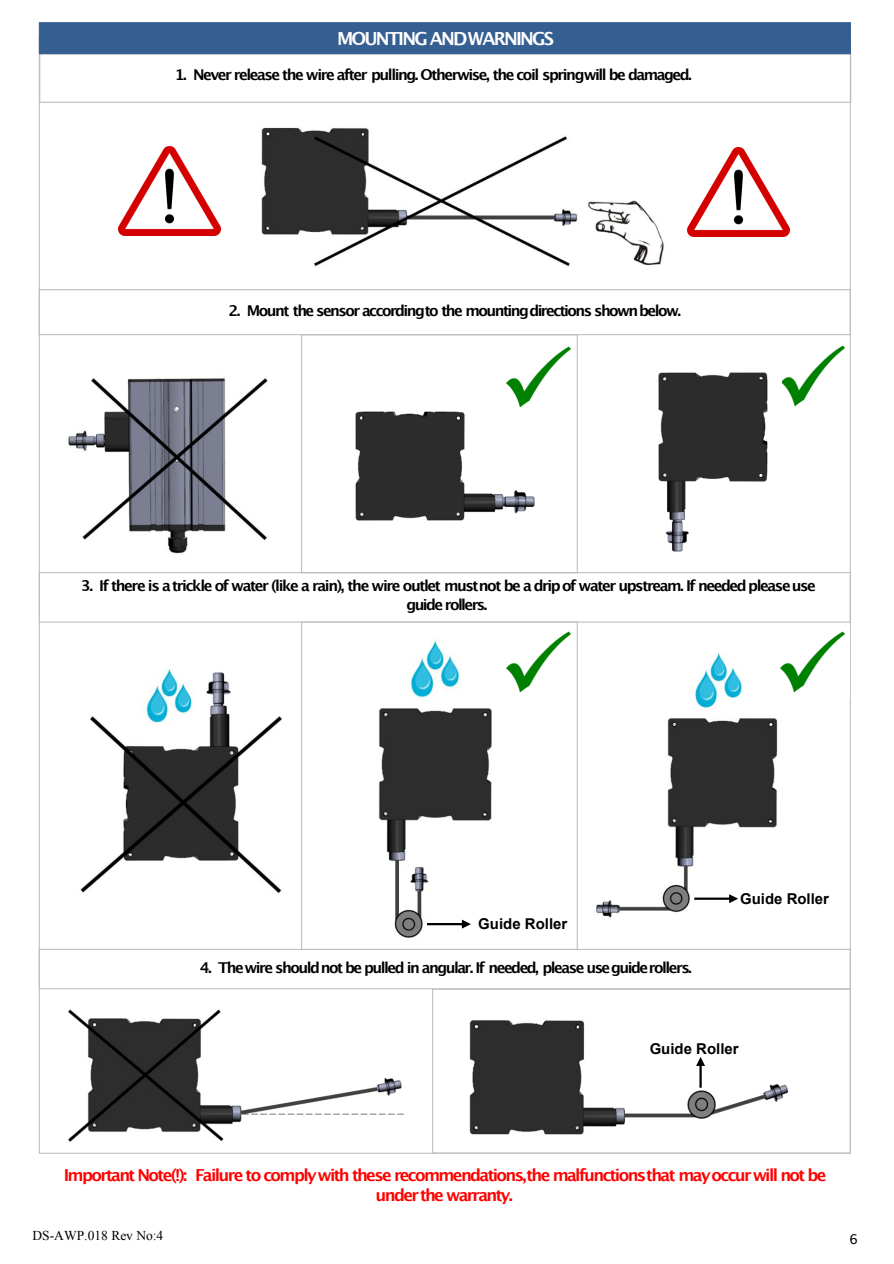
<style>
.page{position:relative;width:894px;height:1264px;background:#fff}
.page>*{position:absolute;margin:0;border:0;box-sizing:border-box;transform-origin:0 0}
.t1{font:700 18px "Lucida Grande";letter-spacing:-.105em;color:#fff}
.t2{font:700 16.5px/20.1px "Lucida Grande";letter-spacing:-.1em;color:#f00;text-align:center}
.t3{font:700 15px/18.3px "Lucida Grande";letter-spacing:-.1em;color:#000;text-align:center}
.t4{font:700 15px "Arial";color:#000}
.t5{font:13.5px "Times New Roman";color:#000}
.t6{font:13.5px "Lucida Grande";color:#000}
</style>
<div class="page">
<img style="left:261px;top:127px;width:403px;height:140px">
<img style="left:469px;top:1020px;width:320px;height:115px">
<img style="left:68px;top:1009px;width:336px;height:133px">
<img style="left:378px;top:637px;width:114px;height:301px">
<img style="left:596px;top:652px;width:182px;height:266px">
<img style="left:355px;top:411px;width:180px;height:110px">
<img style="left:782px;top:345px;width:63px;height:62px">
<div style="left:39px;top:53px;width:812px;height:50px;border:1px solid #c0c0c0"></div>
<div style="left:39px;top:22px;width:812px;height:32px;background:#365f91;border:1px solid #365f91"></div>
<img style="left:119px;top:146px;width:101px;height:89px">
<img style="left:502px;top:346px;width:69px;height:67px">
<img style="left:688px;top:147px;width:101px;height:90px">
<div style="left:301px;top:621px;width:277px;height:329px;border:1px solid #c0c0c0"></div>
<div style="left:39px;top:289px;width:812px;height:46px;border:1px solid #c0c0c0"></div>
<div style="left:39px;top:572px;width:812px;height:50px;border:1px solid #c0c0c0"></div>
<div style="left:432px;top:988px;width:419px;height:165px;border:1px solid #c0c0c0"></div>
<svg style="left:696px;top:1057px;width:9px;height:30px"></svg>
<div style="left:39px;top:949px;width:812px;height:40px;border:1px solid #c0c0c0"></div>
<div style="left:301px;top:334px;width:277px;height:239px;border:1px solid #c0c0c0"></div>
<img style="left:68px;top:378px;width:200px;height:176px">
<img style="left:658px;top:372px;width:110px;height:180px">
<img style="left:80px;top:668px;width:202px;height:226px">
<img style="left:506px;top:631px;width:65px;height:62px">
<svg style="left:427px;top:919px;width:44px;height:9px"></svg>
<svg style="left:694px;top:894px;width:44px;height:9px"></svg>
<img style="left:776px;top:631px;width:69px;height:67px">
<p class="t1" style="left:337px;top:31px;width:218px">MOUNTING ANDWARNINGS</p>
<p class="t3" style="left:175px;top:66px;width:519px">1. Never release the wire after pulling. Otherwise, the coil springwill be damaged.</p>
<p class="t3" style="left:229px;top:302px;width:454px">2. Mount the sensor accordingto the mountingdirections shown below.</p>
<p class="t3" style="left:81px;top:578px;width:737px">3. If there is a trickle of water (like a rain), the wire outlet mustnot be a drip of water upstream. If needed please use guide rollers.</p>
<p class="t4" style="left:478px;top:918px;width:90px">Guide Roller</p>
<p class="t3" style="left:200px;top:959px;width:494px">4. Thewire should not be pulled in angular. If needed, please useguiderollers.</p>
<p class="t4" style="left:740px;top:893px;width:90px">Guide Roller</p>
<p class="t4" style="left:650px;top:1042px;width:90px">Guide Roller</p>
<p class="t2" style="left:64px;top:1165px;width:764px">Important Note(!): Failure to complywith these recommendations,the malfunctionsthat mayoccur will not be under the warranty.</p>
<p class="t5" style="left:32px;top:1231px;width:132px">DS-AWP.018 Rev No:4</p>
<p class="t6" style="left:849px;top:1233px;width:10px">6</p>
</div>
